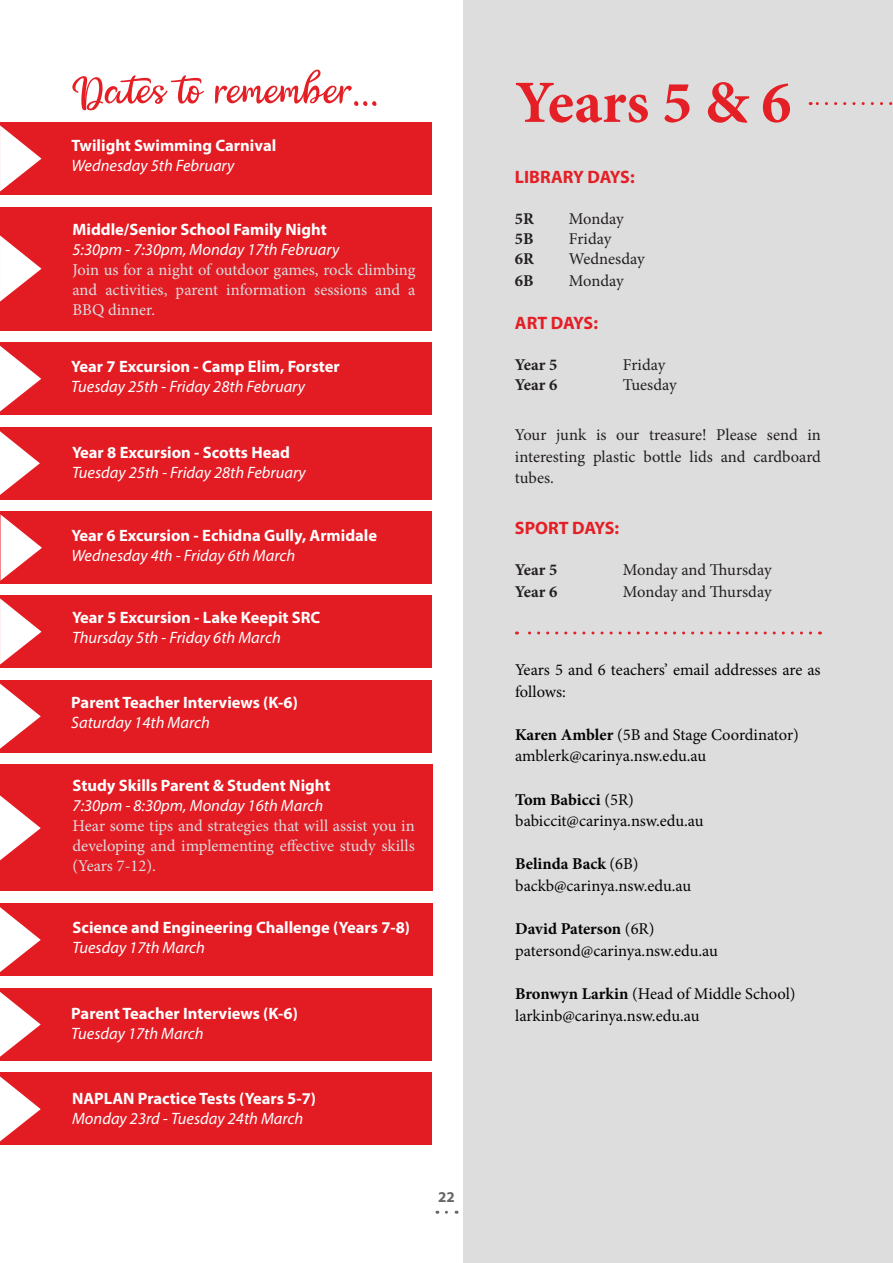
<style>
.page{position:relative;width:893px;height:1263px;background:#fff}
.page>*{position:absolute;margin:0;border:0;box-sizing:border-box;transform-origin:0 0}
.t1{font:700 60px "Minion Pro";letter-spacing:-.005em;color:#e41f25}
.t2{font:51px "Bellasya";color:#e41f25}
.t3{font:700 18px "Myriad Pro";color:#e41f25}
.t4{font:700 16.5px "Myriad Pro";color:#fff}
.t5{font:italic 16.5px "Myriad Pro";color:#fff}
.t6{font:16.5px/21.6px "Minion Pro";letter-spacing:-.005em;color:#040503}
.t7{font:16.5px/19.8px "Minion Pro";color:#ddddde;text-align:justify}
.t8{font:16.5px/21.6px "Minion Pro";letter-spacing:-.005em;color:#231f20;text-align:justify}
.t9{font:700 16.5px "Minion Pro";color:#040503}
.t10{font:700 16.5px "Minion Pro";letter-spacing:-.005em;color:#231f20}
.t11{font:700 15px "Myriad Pro";color:#656666}
.s1{font-weight:700}
.s2{font-weight:400}
</style>
<div class="page">
<div style="left:0;top:595px;width:431px;height:72px;background:#e31b23"></div>
<div style="left:0;top:511px;width:432px;height:72px;background:#e31b23"></div>
<div style="left:463px;top:0;width:430px;height:1263px;background:#ddd"></div>
<svg style="left:516px;top:631px;width:295px;height:3px"></svg>
<div style="left:0;top:765px;width:432px;height:126px;background:#e31b23"></div>
<svg style="left:0;top:795px;width:41px;height:65px"></svg>
<div style="left:0;top:207px;width:432px;height:123px;background:#e31b23"></div>
<svg style="left:0;top:235px;width:41px;height:67px"></svg>
<div style="left:0;top:122px;width:432px;height:72px;background:#e31b23"></div>
<svg style="left:0;top:125px;width:42px;height:66px"></svg>
<div style="left:0;top:343px;width:432px;height:72px;background:#e31b23"></div>
<svg style="left:0;top:346px;width:41px;height:65px"></svg>
<svg style="left:0;top:598px;width:42px;height:66px"></svg>
<svg style="left:1px;top:515px;width:41px;height:65px"></svg>
<div style="left:0;top:903px;width:432px;height:72px;background:#e31b23"></div>
<svg style="left:0;top:907px;width:41px;height:65px"></svg>
<div style="left:0;top:1073px;width:431px;height:72px;background:#e31b23"></div>
<svg style="left:0;top:1076px;width:41px;height:65px"></svg>
<div style="left:0;top:427px;width:432px;height:72px;background:#e31b23"></div>
<svg style="left:0;top:431px;width:40px;height:64px"></svg>
<svg style="left:810px;top:102px;width:83px;height:3px"></svg>
<div style="left:0;top:988px;width:431px;height:72px;background:#e31b23"></div>
<svg style="left:0;top:992px;width:41px;height:65px"></svg>
<div style="left:0;top:680px;width:432px;height:72px;background:#e31b23"></div>
<svg style="left:0;top:684px;width:41px;height:65px"></svg>
<p class="t2" style="left:72px;top:67px;width:309px">Dates to remember...</p>
<p class="t4" style="left:71px;top:135px;width:206px">Twilight Swimming Carnival</p>
<p class="t5" style="left:71px;top:155px;width:165px">Wednesday 5th February</p>
<p class="t4" style="left:72px;top:219px;width:256px">Middle/Senior School Family Night</p>
<p class="t5" style="left:72px;top:240px;width:268px">5:30pm - 7:30pm, Monday 17th February</p>
<p class="t7" style="left:72px;top:260px;width:345px">Join us for a night of outdoor games, rock climbing and activities, parent information sessions and a BBQ dinner.</p>
<p class="t4" style="left:71px;top:356px;width:270px">Year 7 Excursion - Camp Elim, Forster</p>
<p class="t5" style="left:71px;top:376px;width:235px">Tuesday 25th - Friday 28th February</p>
<p class="t4" style="left:72px;top:442px;width:219px">Year 8 Excursion - Scotts Head</p>
<p class="t5" style="left:72px;top:462px;width:235px">Tuesday 25th - Friday 28th February</p>
<p class="t4" style="left:71px;top:525px;width:307px">Year 6 Excursion - Echidna Gully, Armidale</p>
<p class="t5" style="left:71px;top:545px;width:225px">Wednesday 4th - Friday 6th March</p>
<p class="t4" style="left:72px;top:607px;width:250px">Year 5 Excursion - Lake Keepit SRC</p>
<p class="t5" style="left:72px;top:627px;width:210px">Thursday 5th - Friday 6th March</p>
<p class="t4" style="left:71px;top:691px;width:228px">Parent Teacher Interviews (K-6)</p>
<p class="t5" style="left:71px;top:712px;width:140px">Saturday 14th March</p>
<p class="t4" style="left:73px;top:775px;width:259px">Study Skills Parent &amp; Student Night</p>
<p class="t5" style="left:73px;top:795px;width:252px">7:30pm - 8:30pm, Monday 16th March</p>
<p class="t7" style="left:73px;top:816px;width:344px">Hear some tips and strategies that will assist you in developing and implementing effective study skills (Years 7-12).</p>
<p class="t4" style="left:73px;top:916px;width:339px">Science and Engineering Challenge (Years 7-8)</p>
<p class="t5" style="left:73px;top:937px;width:134px">Tuesday 17th March</p>
<p class="t1" style="left:515px;top:60px;width:278px">Years 5 &amp; 6</p>
<p class="t3" style="left:515px;top:165px;width:121px">LIBRARY DAYS:</p>
<p class="t10" style="left:515px;top:208px;width:21px">5R</p>
<p class="t8" style="left:569px;top:208px;width:56px">Monday</p>
<p class="t10" style="left:515px;top:227px;width:20px">5B</p>
<p class="t8" style="left:569px;top:228px;width:44px">Friday</p>
<p class="t10" style="left:515px;top:247px;width:21px">6R</p>
<p class="t8" style="left:569px;top:248px;width:77px">Wednesday</p>
<p class="t10" style="left:515px;top:269px;width:20px">6B</p>
<p class="t8" style="left:569px;top:270px;width:56px">Monday</p>
<p class="t3" style="left:515px;top:311px;width:85px">ART DAYS:</p>
<p class="t10" style="left:515px;top:353px;width:44px">Year 5</p>
<p class="t8" style="left:623px;top:354px;width:44px">Friday</p>
<p class="t10" style="left:515px;top:373px;width:44px">Year 6</p>
<p class="t8" style="left:623px;top:374px;width:55px">Tuesday</p>
<p class="t8" style="left:515px;top:424px;width:308px">Your junk is our treasure! Please send in interesting plastic bottle lids and cardboard tubes.</p>
<p class="t3" style="left:515px;top:516px;width:106px">SPORT DAYS:</p>
<p class="t10" style="left:515px;top:558px;width:44px">Year 5</p>
<p class="t8" style="left:623px;top:559px;width:150px">Monday and Thursday</p>
<p class="t10" style="left:515px;top:580px;width:44px">Year 6</p>
<p class="t8" style="left:623px;top:580px;width:150px">Monday and Thursday</p>
<p class="t6" style="left:515px;top:659px;width:307px">Years 5 and 6 teachers’ email addresses are as follows:</p>
<p class="t6" style="left:515px;top:724px;width:285px"><span class="s1">Karen Ambler</span> (5B and Stage Coordinator)</p>
<p class="t6" style="left:515px;top:745px;width:193px">amblerk@carinya.nsw.edu.au</p>
<p class="t9" style="left:515px;top:788px;width:120px">Tom Babicci <span class="s2">(5R)</span></p>
<p class="t6" style="left:515px;top:810px;width:190px">babiccit@carinya.nsw.edu.au</p>
<p class="t9" style="left:515px;top:852px;width:125px">Belinda Back <span class="s2">(6B)</span></p>
<p class="t6" style="left:515px;top:875px;width:177px">backb@carinya.nsw.edu.au</p>
<p class="t9" style="left:515px;top:917px;width:141px">David Paterson <span class="s2">(6R)</span></p>
<p class="t6" style="left:515px;top:940px;width:204px">patersond@carinya.nsw.edu.au</p>
<p class="t6" style="left:515px;top:983px;width:282px"><span class="s1">Bronwyn Larkin</span> (Head of Middle School)</p>
<p class="t4" style="left:71px;top:1003px;width:228px">Parent Teacher Interviews (K-6)</p>
<p class="t6" style="left:515px;top:1005px;width:186px">larkinb@carinya.nsw.edu.au</p>
<p class="t5" style="left:71px;top:1023px;width:134px">Tuesday 17th March</p>
<p class="t4" style="left:72px;top:1087px;width:246px">NAPLAN Practice Tests (Years 5-7)</p>
<p class="t5" style="left:72px;top:1108px;width:233px">Monday 23rd - Tuesday 24th March</p>
<p class="t11" style="left:438px;top:1187px;width:18px">22</p>
</div>
